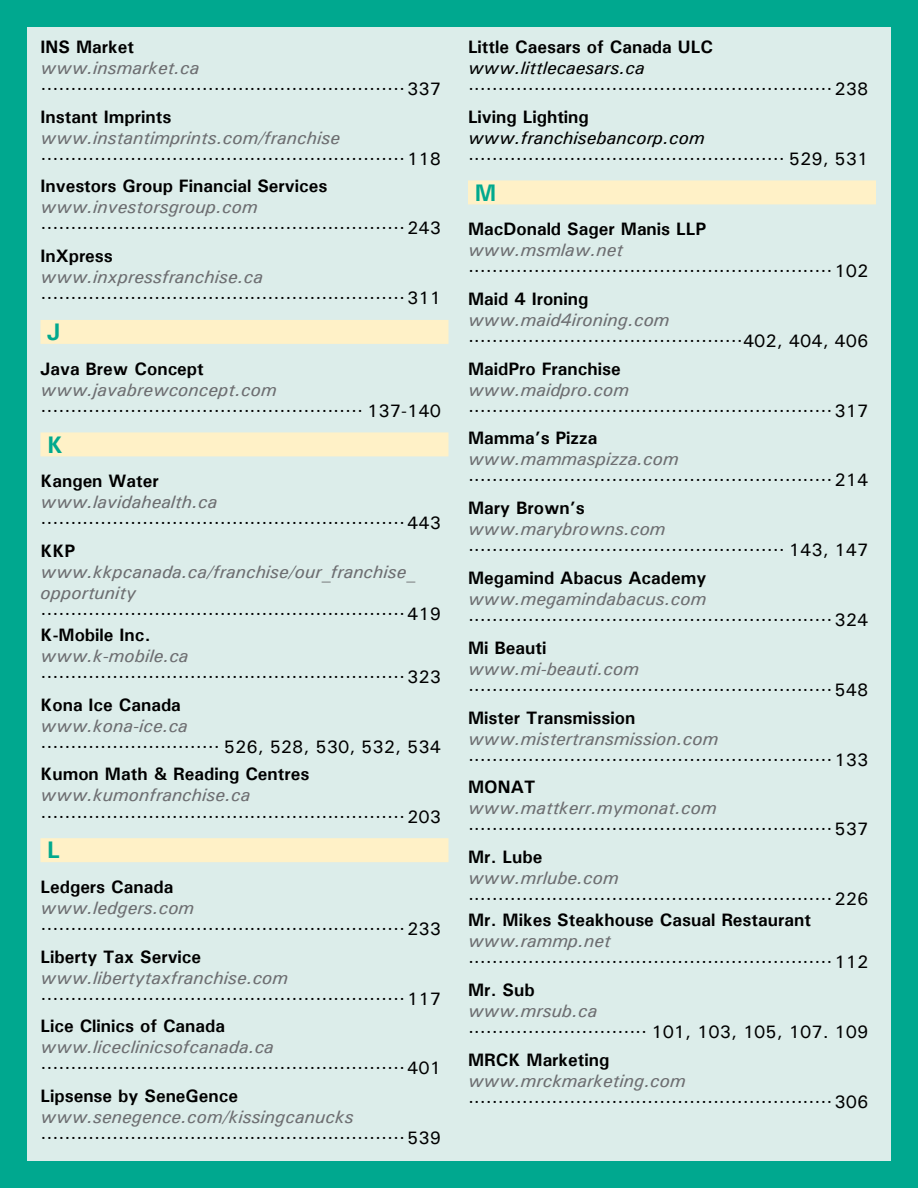
<style>
.page{position:relative;width:918px;height:1188px;background:#00a88f}
.page>*{position:absolute;margin:0;border:0;box-sizing:border-box;transform-origin:0 0}
.t1{font:700 24px "Univers";color:#01a98e}
.t2{font:500 18px "Univers";color:#000}
.t3{font:italic 500 18px/21px "Univers";color:#6d6e71}
.t4{font:700 18px "Univers";color:#000}
.t5{font:italic 500 18px "Univers";color:#000}
</style>
<div class="page">
<div style="left:27px;top:27px;width:864px;height:1134px;background:#dcedea"></div>
<div style="left:40px;top:320px;width:408px;height:24px;background:#fff1c7"></div>
<div style="left:40px;top:432px;width:408px;height:24px;background:#fff1c7"></div>
<div style="left:40px;top:838px;width:408px;height:24px;background:#fff1c7"></div>
<div style="left:468px;top:180px;width:408px;height:24px;background:#fff1c7"></div>
<p class="t4" style="left:40px;top:35px;width:95px">INS Market</p>
<p class="t3" style="left:40px;top:57px;width:161px">www.insmarket.ca</p>
<p class="t2" style="left:40px;top:77px;width:402px">∙∙∙∙∙∙∙∙∙∙∙∙∙∙∙∙∙∙∙∙∙∙∙∙∙∙∙∙∙∙∙∙∙∙∙∙∙∙∙∙∙∙∙∙∙∙∙∙∙∙∙∙∙∙∙∙∙∙∙∙∙337</p>
<p class="t4" style="left:40px;top:105px;width:132px">Instant Imprints</p>
<p class="t3" style="left:40px;top:126px;width:301px">www.instantimprints.com/franchise</p>
<p class="t2" style="left:40px;top:147px;width:402px">∙∙∙∙∙∙∙∙∙∙∙∙∙∙∙∙∙∙∙∙∙∙∙∙∙∙∙∙∙∙∙∙∙∙∙∙∙∙∙∙∙∙∙∙∙∙∙∙∙∙∙∙∙∙∙∙∙∙∙∙∙118</p>
<p class="t4" style="left:40px;top:175px;width:288px">Investors Group Financial Services</p>
<p class="t3" style="left:40px;top:196px;width:219px">www.investorsgroup.com</p>
<p class="t2" style="left:40px;top:217px;width:402px">∙∙∙∙∙∙∙∙∙∙∙∙∙∙∙∙∙∙∙∙∙∙∙∙∙∙∙∙∙∙∙∙∙∙∙∙∙∙∙∙∙∙∙∙∙∙∙∙∙∙∙∙∙∙∙∙∙∙∙∙∙243</p>
<p class="t4" style="left:40px;top:245px;width:74px">InXpress</p>
<p class="t3" style="left:40px;top:266px;width:224px">www.inxpressfranchise.ca</p>
<p class="t2" style="left:40px;top:287px;width:402px">∙∙∙∙∙∙∙∙∙∙∙∙∙∙∙∙∙∙∙∙∙∙∙∙∙∙∙∙∙∙∙∙∙∙∙∙∙∙∙∙∙∙∙∙∙∙∙∙∙∙∙∙∙∙∙∙∙∙∙∙∙311</p>
<h1 class="t1" style="left:47px;top:317px;width:15px">J</h1>
<p class="t4" style="left:40px;top:357px;width:165px">Java Brew Concept</p>
<p class="t3" style="left:40px;top:378px;width:238px">www.javabrewconcept.com</p>
<p class="t2" style="left:40px;top:399px;width:402px">∙∙∙∙∙∙∙∙∙∙∙∙∙∙∙∙∙∙∙∙∙∙∙∙∙∙∙∙∙∙∙∙∙∙∙∙∙∙∙∙∙∙∙∙∙∙∙∙∙∙∙∙∙∙ 137-140</p>
<h1 class="t1" style="left:47px;top:429px;width:17px">K</h1>
<p class="t4" style="left:40px;top:470px;width:120px">Kangen Water</p>
<p class="t3" style="left:40px;top:491px;width:178px">www.lavidahealth.ca</p>
<p class="t2" style="left:40px;top:511px;width:402px">∙∙∙∙∙∙∙∙∙∙∙∙∙∙∙∙∙∙∙∙∙∙∙∙∙∙∙∙∙∙∙∙∙∙∙∙∙∙∙∙∙∙∙∙∙∙∙∙∙∙∙∙∙∙∙∙∙∙∙∙∙443</p>
<p class="t4" style="left:40px;top:539px;width:36px">KKP</p>
<p class="t3" style="left:40px;top:561px;width:376px">www.kkpcanada.ca/franchise/our_franchise_ opportunity</p>
<p class="t2" style="left:40px;top:602px;width:402px">∙∙∙∙∙∙∙∙∙∙∙∙∙∙∙∙∙∙∙∙∙∙∙∙∙∙∙∙∙∙∙∙∙∙∙∙∙∙∙∙∙∙∙∙∙∙∙∙∙∙∙∙∙∙∙∙∙∙∙∙∙419</p>
<p class="t4" style="left:40px;top:623px;width:111px">K-Mobile Inc.</p>
<p class="t3" style="left:40px;top:645px;width:150px">www.k-mobile.ca</p>
<p class="t2" style="left:40px;top:665px;width:402px">∙∙∙∙∙∙∙∙∙∙∙∙∙∙∙∙∙∙∙∙∙∙∙∙∙∙∙∙∙∙∙∙∙∙∙∙∙∙∙∙∙∙∙∙∙∙∙∙∙∙∙∙∙∙∙∙∙∙∙∙∙323</p>
<p class="t4" style="left:40px;top:693px;width:142px">Kona Ice Canada</p>
<p class="t3" style="left:40px;top:715px;width:149px">www.kona-ice.ca</p>
<p class="t2" style="left:40px;top:735px;width:402px">∙∙∙∙∙∙∙∙∙∙∙∙∙∙∙∙∙∙∙∙∙∙∙∙∙∙∙∙∙∙ 526, 528, 530, 532, 534</p>
<p class="t4" style="left:40px;top:763px;width:270px">Kumon Math &amp; Reading Centres</p>
<p class="t3" style="left:40px;top:784px;width:211px">www.kumonfranchise.ca</p>
<p class="t2" style="left:40px;top:805px;width:402px">∙∙∙∙∙∙∙∙∙∙∙∙∙∙∙∙∙∙∙∙∙∙∙∙∙∙∙∙∙∙∙∙∙∙∙∙∙∙∙∙∙∙∙∙∙∙∙∙∙∙∙∙∙∙∙∙∙∙∙∙∙203</p>
<h1 class="t1" style="left:47px;top:835px;width:14px">L</h1>
<p class="t4" style="left:40px;top:875px;width:134px">Ledgers Canada</p>
<p class="t3" style="left:40px;top:897px;width:155px">www.ledgers.com</p>
<p class="t2" style="left:40px;top:917px;width:402px">∙∙∙∙∙∙∙∙∙∙∙∙∙∙∙∙∙∙∙∙∙∙∙∙∙∙∙∙∙∙∙∙∙∙∙∙∙∙∙∙∙∙∙∙∙∙∙∙∙∙∙∙∙∙∙∙∙∙∙∙∙233</p>
<p class="t4" style="left:40px;top:945px;width:162px">Liberty Tax Service</p>
<p class="t3" style="left:40px;top:966px;width:249px">www.libertytaxfranchise.com</p>
<p class="t2" style="left:40px;top:987px;width:402px">∙∙∙∙∙∙∙∙∙∙∙∙∙∙∙∙∙∙∙∙∙∙∙∙∙∙∙∙∙∙∙∙∙∙∙∙∙∙∙∙∙∙∙∙∙∙∙∙∙∙∙∙∙∙∙∙∙∙∙∙∙117</p>
<p class="t4" style="left:40px;top:1015px;width:186px">Lice Clinics of Canada</p>
<p class="t3" style="left:40px;top:1036px;width:235px">www.liceclinicsofcanada.ca</p>
<p class="t2" style="left:40px;top:1057px;width:402px">∙∙∙∙∙∙∙∙∙∙∙∙∙∙∙∙∙∙∙∙∙∙∙∙∙∙∙∙∙∙∙∙∙∙∙∙∙∙∙∙∙∙∙∙∙∙∙∙∙∙∙∙∙∙∙∙∙∙∙∙∙401</p>
<p class="t4" style="left:40px;top:1085px;width:199px">Lipsense by SeneGence</p>
<p class="t3" style="left:40px;top:1106px;width:315px">www.senegence.com/kissingcanucks</p>
<p class="t2" style="left:40px;top:1127px;width:402px">∙∙∙∙∙∙∙∙∙∙∙∙∙∙∙∙∙∙∙∙∙∙∙∙∙∙∙∙∙∙∙∙∙∙∙∙∙∙∙∙∙∙∙∙∙∙∙∙∙∙∙∙∙∙∙∙∙∙∙∙∙539</p>
<p class="t4" style="left:468px;top:35px;width:247px">Little Caesars of Canada ULC</p>
<p class="t5" style="left:468px;top:56px;width:178px">www.littlecaesars.ca</p>
<p class="t2" style="left:468px;top:77px;width:402px">∙∙∙∙∙∙∙∙∙∙∙∙∙∙∙∙∙∙∙∙∙∙∙∙∙∙∙∙∙∙∙∙∙∙∙∙∙∙∙∙∙∙∙∙∙∙∙∙∙∙∙∙∙∙∙∙∙∙∙∙∙238</p>
<p class="t4" style="left:468px;top:105px;width:122px">Living Lighting</p>
<p class="t5" style="left:468px;top:126px;width:238px">www.franchisebancorp.com</p>
<p class="t2" style="left:468px;top:147px;width:402px">∙∙∙∙∙∙∙∙∙∙∙∙∙∙∙∙∙∙∙∙∙∙∙∙∙∙∙∙∙∙∙∙∙∙∙∙∙∙∙∙∙∙∙∙∙∙∙∙∙∙∙∙∙ 529, 531</p>
<h1 class="t1" style="left:475px;top:177px;width:23px">M</h1>
<p class="t4" style="left:468px;top:218px;width:240px">MacDonald Sager Manis LLP</p>
<p class="t3" style="left:468px;top:239px;width:157px">www.msmlaw.net</p>
<p class="t2" style="left:468px;top:259px;width:402px">∙∙∙∙∙∙∙∙∙∙∙∙∙∙∙∙∙∙∙∙∙∙∙∙∙∙∙∙∙∙∙∙∙∙∙∙∙∙∙∙∙∙∙∙∙∙∙∙∙∙∙∙∙∙∙∙∙∙∙∙∙102</p>
<p class="t4" style="left:468px;top:287px;width:122px">Maid 4 Ironing</p>
<p class="t3" style="left:468px;top:309px;width:203px">www.maid4ironing.com</p>
<p class="t2" style="left:468px;top:329px;width:402px">∙∙∙∙∙∙∙∙∙∙∙∙∙∙∙∙∙∙∙∙∙∙∙∙∙∙∙∙∙∙∙∙∙∙∙∙∙∙∙∙∙∙∙∙∙∙402, 404, 406</p>
<p class="t4" style="left:468px;top:357px;width:154px">MaidPro Franchise</p>
<p class="t3" style="left:468px;top:378px;width:163px">www.maidpro.com</p>
<p class="t2" style="left:468px;top:399px;width:402px">∙∙∙∙∙∙∙∙∙∙∙∙∙∙∙∙∙∙∙∙∙∙∙∙∙∙∙∙∙∙∙∙∙∙∙∙∙∙∙∙∙∙∙∙∙∙∙∙∙∙∙∙∙∙∙∙∙∙∙∙∙317</p>
<p class="t4" style="left:468px;top:427px;width:131px">Mamma’s Pizza</p>
<p class="t3" style="left:468px;top:448px;width:212px">www.mammaspizza.com</p>
<p class="t2" style="left:468px;top:469px;width:402px">∙∙∙∙∙∙∙∙∙∙∙∙∙∙∙∙∙∙∙∙∙∙∙∙∙∙∙∙∙∙∙∙∙∙∙∙∙∙∙∙∙∙∙∙∙∙∙∙∙∙∙∙∙∙∙∙∙∙∙∙∙214</p>
<p class="t4" style="left:468px;top:497px;width:118px">Mary Brown’s</p>
<p class="t3" style="left:468px;top:518px;width:199px">www.marybrowns.com</p>
<p class="t2" style="left:468px;top:539px;width:402px">∙∙∙∙∙∙∙∙∙∙∙∙∙∙∙∙∙∙∙∙∙∙∙∙∙∙∙∙∙∙∙∙∙∙∙∙∙∙∙∙∙∙∙∙∙∙∙∙∙∙∙∙∙ 143, 147</p>
<p class="t4" style="left:468px;top:566px;width:240px">Megamind Abacus Academy</p>
<p class="t3" style="left:468px;top:588px;width:240px">www.megamindabacus.com</p>
<p class="t2" style="left:468px;top:608px;width:402px">∙∙∙∙∙∙∙∙∙∙∙∙∙∙∙∙∙∙∙∙∙∙∙∙∙∙∙∙∙∙∙∙∙∙∙∙∙∙∙∙∙∙∙∙∙∙∙∙∙∙∙∙∙∙∙∙∙∙∙∙∙324</p>
<p class="t4" style="left:468px;top:636px;width:80px">Mi Beauti</p>
<p class="t3" style="left:468px;top:658px;width:173px">www.mi-beauti.com</p>
<p class="t2" style="left:468px;top:678px;width:402px">∙∙∙∙∙∙∙∙∙∙∙∙∙∙∙∙∙∙∙∙∙∙∙∙∙∙∙∙∙∙∙∙∙∙∙∙∙∙∙∙∙∙∙∙∙∙∙∙∙∙∙∙∙∙∙∙∙∙∙∙∙548</p>
<p class="t4" style="left:468px;top:706px;width:169px">Mister Transmission</p>
<p class="t3" style="left:468px;top:727px;width:252px">www.mistertransmission.com</p>
<p class="t2" style="left:468px;top:748px;width:402px">∙∙∙∙∙∙∙∙∙∙∙∙∙∙∙∙∙∙∙∙∙∙∙∙∙∙∙∙∙∙∙∙∙∙∙∙∙∙∙∙∙∙∙∙∙∙∙∙∙∙∙∙∙∙∙∙∙∙∙∙∙133</p>
<p class="t4" style="left:468px;top:776px;width:69px">MONAT</p>
<p class="t3" style="left:468px;top:797px;width:250px">www.mattkerr.mymonat.com</p>
<p class="t2" style="left:468px;top:818px;width:402px">∙∙∙∙∙∙∙∙∙∙∙∙∙∙∙∙∙∙∙∙∙∙∙∙∙∙∙∙∙∙∙∙∙∙∙∙∙∙∙∙∙∙∙∙∙∙∙∙∙∙∙∙∙∙∙∙∙∙∙∙∙537</p>
<p class="t4" style="left:468px;top:845px;width:76px">Mr. Lube</p>
<p class="t3" style="left:468px;top:867px;width:152px">www.mrlube.com</p>
<p class="t2" style="left:468px;top:887px;width:402px">∙∙∙∙∙∙∙∙∙∙∙∙∙∙∙∙∙∙∙∙∙∙∙∙∙∙∙∙∙∙∙∙∙∙∙∙∙∙∙∙∙∙∙∙∙∙∙∙∙∙∙∙∙∙∙∙∙∙∙∙∙226</p>
<p class="t4" style="left:468px;top:908px;width:345px">Mr. Mikes Steakhouse Casual Restaurant</p>
<p class="t3" style="left:468px;top:930px;width:144px">www.rammp.net</p>
<p class="t2" style="left:468px;top:950px;width:402px">∙∙∙∙∙∙∙∙∙∙∙∙∙∙∙∙∙∙∙∙∙∙∙∙∙∙∙∙∙∙∙∙∙∙∙∙∙∙∙∙∙∙∙∙∙∙∙∙∙∙∙∙∙∙∙∙∙∙∙∙∙112</p>
<p class="t4" style="left:468px;top:978px;width:68px">Mr. Sub</p>
<p class="t3" style="left:468px;top:1000px;width:131px">www.mrsub.ca</p>
<p class="t2" style="left:468px;top:1020px;width:402px">∙∙∙∙∙∙∙∙∙∙∙∙∙∙∙∙∙∙∙∙∙∙∙∙∙∙∙∙∙∙ 101, 103, 105, 107. 109</p>
<p class="t4" style="left:468px;top:1048px;width:143px">MRCK Marketing</p>
<p class="t3" style="left:468px;top:1069px;width:219px">www.mrckmarketing.com</p>
<p class="t2" style="left:468px;top:1090px;width:402px">∙∙∙∙∙∙∙∙∙∙∙∙∙∙∙∙∙∙∙∙∙∙∙∙∙∙∙∙∙∙∙∙∙∙∙∙∙∙∙∙∙∙∙∙∙∙∙∙∙∙∙∙∙∙∙∙∙∙∙∙∙306</p>
</div>
